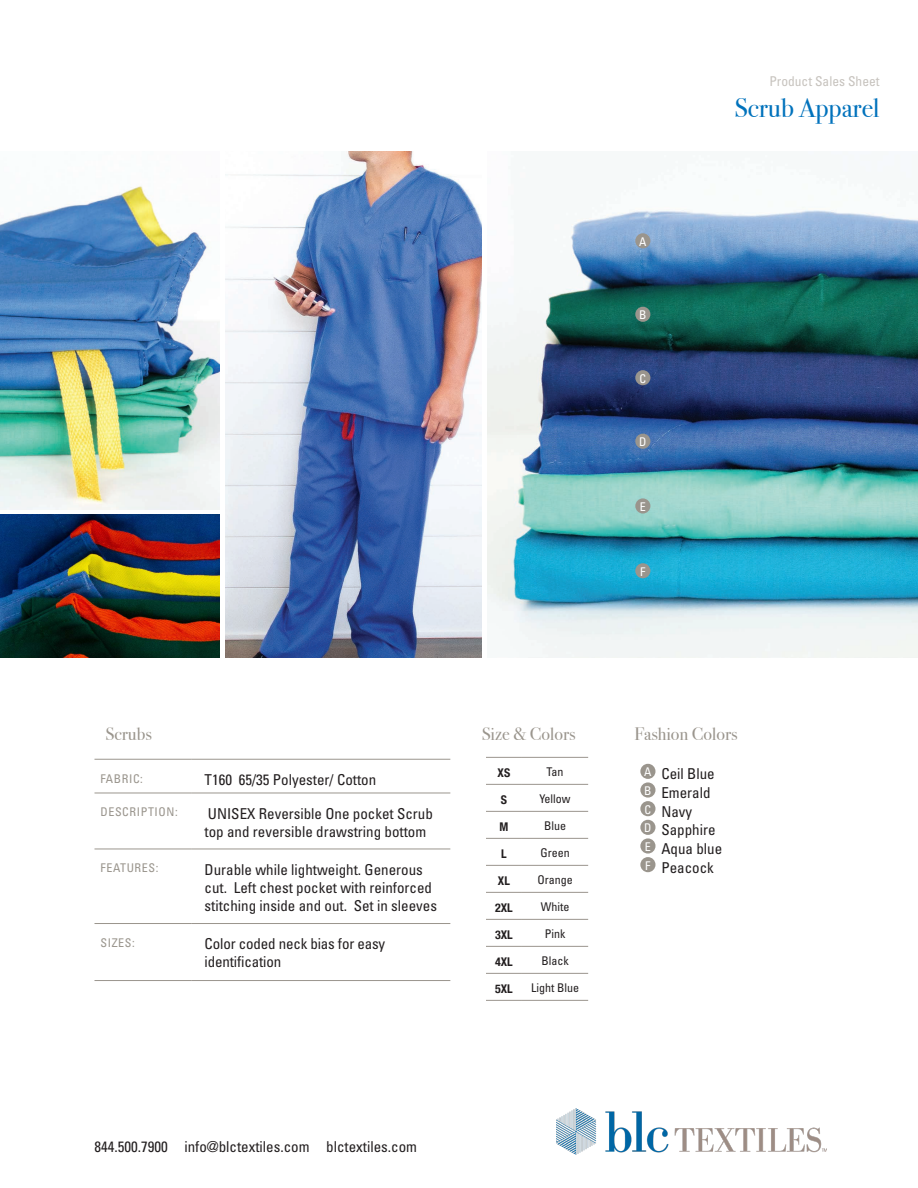
<style>
.page{position:relative;width:918px;height:1188px;background:#fff}
.page>*{position:absolute;margin:0;border:0;box-sizing:border-box;transform-origin:0 0}
.t1{font:27px "Bodoni Svty Two ITCTT";color:#0072bc}
.t2{font:18px "Bodoni Svty Two ITCTT";color:#9a958d}
.t3{font:condensed 15px/18px "Univers";color:#231f20}
.t4{font:condensed 13.5px "Univers";color:#c7c3be}
.t5{font:condensed 12px "Univers";color:#231f20}
.t6{font:condensed 12px "Univers";letter-spacing:.05em;color:#9a958d}
.t7{font:700 condensed 12px "Helvetica Neue";color:#231f20}
.t8{font:condensed 12px "Univers";color:#fff}
</style>
<div class="page">
<img style="left:557px;top:1109px;width:270px;height:46px">
<hr style="left:94px;top:759px;width:97px;height:1px;background:#9a958d">
<hr style="left:191px;top:759px;width:259px;height:1px;background:#9a958d">
<hr style="left:94px;top:793px;width:97px;height:1px;background:#9a958d">
<hr style="left:191px;top:793px;width:259px;height:1px;background:#9a958d">
<hr style="left:94px;top:849px;width:97px;height:1px;background:#9a958d">
<hr style="left:191px;top:849px;width:259px;height:1px;background:#9a958d">
<hr style="left:94px;top:923px;width:97px;height:1px;background:#9a958d">
<hr style="left:191px;top:923px;width:259px;height:1px;background:#9a958d">
<hr style="left:94px;top:980px;width:97px;height:1px;background:#9a958d">
<hr style="left:191px;top:980px;width:259px;height:1px;background:#9a958d">
<hr style="left:486px;top:757px;width:36px;height:1px;background:#9a958d">
<hr style="left:522px;top:757px;width:66px;height:1px;background:#9a958d">
<hr style="left:486px;top:784px;width:36px;height:1px;background:#9a958d">
<hr style="left:522px;top:784px;width:66px;height:1px;background:#9a958d">
<hr style="left:486px;top:811px;width:36px;height:1px;background:#9a958d">
<hr style="left:522px;top:811px;width:66px;height:1px;background:#9a958d">
<hr style="left:486px;top:838px;width:36px;height:1px;background:#9a958d">
<hr style="left:522px;top:838px;width:66px;height:1px;background:#9a958d">
<hr style="left:486px;top:865px;width:36px;height:1px;background:#9a958d">
<hr style="left:522px;top:865px;width:66px;height:1px;background:#9a958d">
<hr style="left:486px;top:892px;width:36px;height:1px;background:#9a958d">
<hr style="left:522px;top:892px;width:66px;height:1px;background:#9a958d">
<hr style="left:486px;top:919px;width:36px;height:1px;background:#9a958d">
<hr style="left:522px;top:919px;width:66px;height:1px;background:#9a958d">
<hr style="left:486px;top:946px;width:36px;height:1px;background:#9a958d">
<hr style="left:522px;top:946px;width:66px;height:1px;background:#9a958d">
<hr style="left:486px;top:973px;width:36px;height:1px;background:#9a958d">
<hr style="left:522px;top:973px;width:66px;height:1px;background:#9a958d">
<hr style="left:486px;top:1000px;width:36px;height:1px;background:#9a958d">
<hr style="left:522px;top:1000px;width:66px;height:1px;background:#9a958d">
<img style="left:226px;top:151px;width:256px;height:507px">
<img style="left:487px;top:210px;width:431px;height:448px">
<img style="left:0;top:186px;width:219px;height:324px">
<img style="left:0;top:514px;width:219px;height:144px">
<div style="left:640px;top:764px;width:16px;height:15px;background:#9a958d;border-radius:50%"></div>
<div style="left:640px;top:782px;width:16px;height:16px;background:#9a958d;border-radius:50%"></div>
<div style="left:640px;top:801px;width:16px;height:15px;background:#9a958d;border-radius:50%"></div>
<div style="left:640px;top:820px;width:16px;height:15px;background:#9a958d;border-radius:50%"></div>
<div style="left:640px;top:838px;width:16px;height:16px;background:#9a958d;border-radius:50%"></div>
<div style="left:640px;top:857px;width:16px;height:15px;background:#9a958d;border-radius:50%"></div>
<div style="left:635px;top:233px;width:15px;height:15px;background:#9a958d;border-radius:50%"></div>
<div style="left:635px;top:307px;width:15px;height:15px;background:#9a958d;border-radius:50%"></div>
<div style="left:635px;top:370px;width:15px;height:15px;background:#9a958d;border-radius:50%"></div>
<div style="left:635px;top:434px;width:15px;height:15px;background:#9a958d;border-radius:50%"></div>
<div style="left:635px;top:498px;width:15px;height:16px;background:#9a958d;border-radius:50%"></div>
<div style="left:635px;top:563px;width:15px;height:15px;background:#9a958d;border-radius:50%"></div>
<p class="t8" style="left:639px;top:234px;width:9px">A</p>
<p class="t8" style="left:639px;top:307px;width:9px">B</p>
<p class="t8" style="left:640px;top:371px;width:8px">C</p>
<p class="t8" style="left:639px;top:434px;width:9px">D</p>
<p class="t8" style="left:640px;top:499px;width:7px">E</p>
<p class="t8" style="left:640px;top:564px;width:7px">F</p>
<p class="t4" style="left:769px;top:72px;width:112px">Product Sales Sheet</p>
<p class="t1" style="left:734px;top:85px;width:147px">Scrub Apparel</p>
<p class="t2" style="left:106px;top:719px;width:48px">Scrubs</p>
<p class="t6" style="left:100px;top:771px;width:44px">FABRIC:</p>
<p class="t3" style="left:205px;top:770px;width:173px">T160 65/35 Polyester/ Cotton</p>
<p class="t6" style="left:100px;top:804px;width:79px">DESCRIPTION:</p>
<p class="t3" style="left:205px;top:804px;width:230px">UNISEX Reversible One pocket Scrub top and reversible drawstring bottom</p>
<p class="t6" style="left:100px;top:860px;width:59px">FEATURES:</p>
<p class="t3" style="left:205px;top:860px;width:234px">Durable while lightweight. Generous cut. Left chest pocket with reinforced stitching inside and out. Set in sleeves</p>
<p class="t6" style="left:100px;top:935px;width:36px">SIZES:</p>
<p class="t3" style="left:205px;top:935px;width:182px">Color coded neck bias for easy identification</p>
<p class="t2" style="left:482px;top:719px;width:96px">Size &amp; Colors</p>
<p class="t2" style="left:634px;top:719px;width:105px">Fashion Colors</p>
<p class="t8" style="left:644px;top:764px;width:9px">A</p>
<p class="t3" style="left:661px;top:765px;width:55px">Ceil Blue</p>
<p class="t8" style="left:644px;top:783px;width:9px">B</p>
<p class="t3" style="left:661px;top:783px;width:51px">Emerald</p>
<p class="t8" style="left:645px;top:802px;width:8px">C</p>
<p class="t3" style="left:661px;top:802px;width:32px">Navy</p>
<p class="t8" style="left:644px;top:820px;width:9px">D</p>
<p class="t3" style="left:661px;top:821px;width:56px">Sapphire</p>
<p class="t8" style="left:645px;top:839px;width:7px">E</p>
<p class="t3" style="left:661px;top:839px;width:62px">Aqua blue</p>
<p class="t8" style="left:645px;top:858px;width:7px">F</p>
<p class="t3" style="left:661px;top:858px;width:54px">Peacock</p>
<p class="t7" style="left:498px;top:762px;width:14px">XS</p>
<p class="t5" style="left:547px;top:764px;width:19px">Tan</p>
<p class="t7" style="left:501px;top:789px;width:8px">S</p>
<p class="t5" style="left:539px;top:791px;width:33px">Yellow</p>
<p class="t7" style="left:500px;top:816px;width:10px">M</p>
<p class="t5" style="left:544px;top:818px;width:23px">Blue</p>
<p class="t7" style="left:501px;top:843px;width:7px">L</p>
<p class="t5" style="left:540px;top:845px;width:31px">Green</p>
<p class="t7" style="left:498px;top:870px;width:13px">XL</p>
<p class="t5" style="left:537px;top:872px;width:37px">Orange</p>
<p class="t7" style="left:495px;top:897px;width:19px">2XL</p>
<p class="t5" style="left:541px;top:899px;width:30px">White</p>
<p class="t7" style="left:495px;top:924px;width:19px">3XL</p>
<p class="t5" style="left:545px;top:926px;width:22px">Pink</p>
<p class="t7" style="left:495px;top:951px;width:19px">4XL</p>
<p class="t5" style="left:541px;top:953px;width:29px">Black</p>
<p class="t7" style="left:495px;top:978px;width:19px">5XL</p>
<p class="t5" style="left:531px;top:980px;width:49px">Light Blue</p>
<p class="t3" style="left:94px;top:1137px;width:324px">844.500.7900 info@blctextiles.com blctextiles.com</p>
</div>
